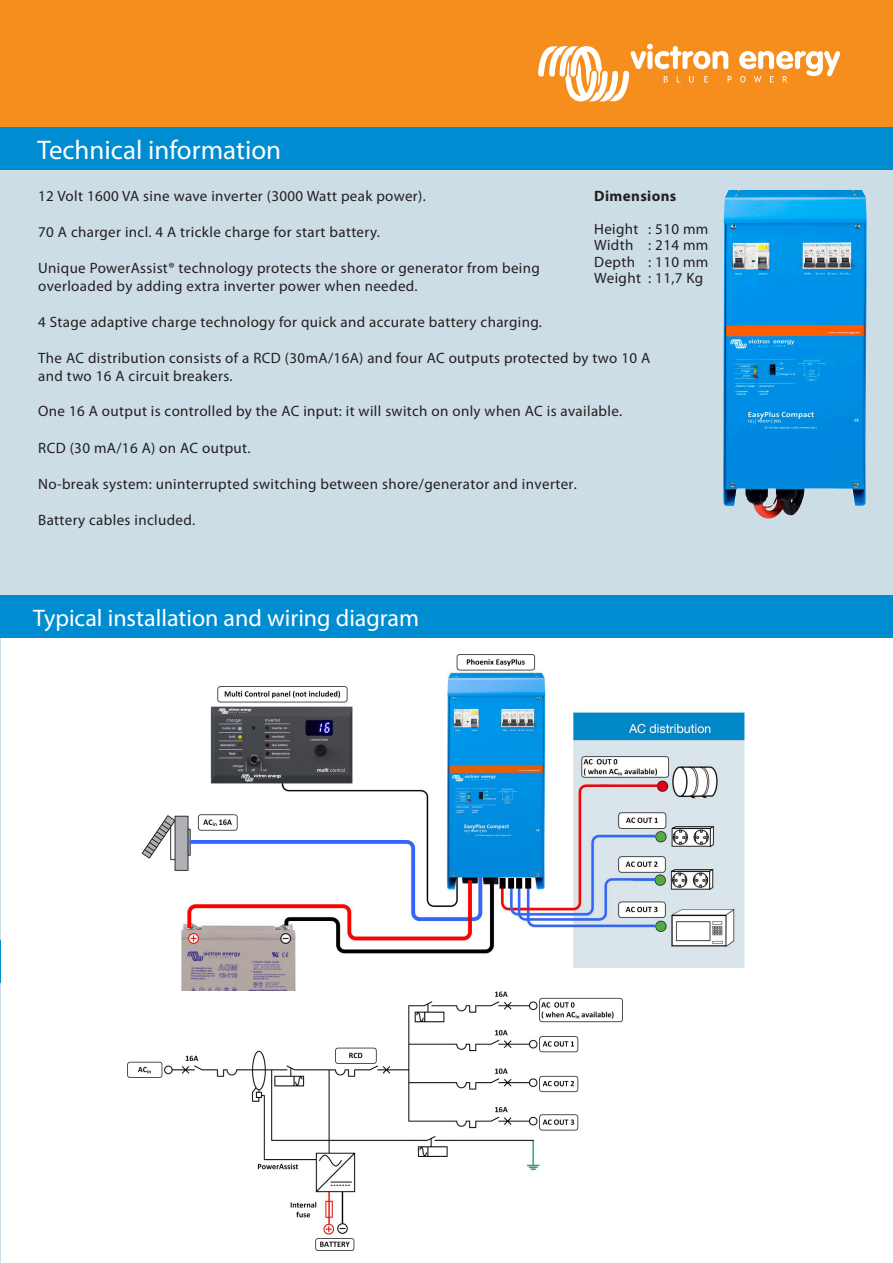
<style>
.page{position:relative;width:893px;height:1263px;background:#fff}
.page>*{position:absolute;margin:0;border:0;box-sizing:border-box;transform-origin:0 0}
.t1{font:27px "Myriad Pro";color:#fff}
.t2{font:24px "Myriad Pro";color:#fff}
.t3{font:15px/16.5px "Myriad Pro";letter-spacing:.025em;color:#231f20}
.t4{font:700 15px "Myriad Pro";letter-spacing:.025em;color:#231f20}
</style>
<div class="page">
<div style="left:0;top:0;width:893px;height:128px;background:#f68e1e"></div>
<div style="left:0;top:128px;width:893px;height:42px;background:#008cd0"></div>
<svg style="left:538px;top:43px;width:194px;height:59px"></svg>
<svg style="left:739px;top:51px;width:101px;height:32px"></svg>
<hr style="left:0;top:978px;width:1px;height:285px;background:#cddde6">
<div style="left:0;top:170px;width:893px;height:425px;background:#cddde6"></div>
<hr style="left:0;top:170px;width:1px;height:770px;background:#cddde6">
<img style="left:141px;top:654px;width:603px;height:337px">
<img style="left:723px;top:190px;width:144px;height:329px">
<img style="left:127px;top:991px;width:496px;height:259px">
<hr style="left:0;top:940px;width:1px;height:42px;background:#008cd0">
<div style="left:0;top:595px;width:893px;height:43px;background:#008cd0"></div>
<svg style="left:241px;top:774px;width:40px;height:8px"></svg>
<p class="t1" style="left:37px;top:133px;width:245px">Technical information</p>
<p class="t3" style="left:38px;top:187px;width:389px">12 Volt 1600 VA sine wave inverter (3000 Watt peak power).</p>
<p class="t3" style="left:38px;top:223px;width:343px">70 A charger incl. 4 A trickle charge for start battery.</p>
<p class="t3" style="left:38px;top:259px;width:503px">Unique PowerAssist® technology protects the shore or generator from being</p>
<p class="t3" style="left:38px;top:277px;width:381px">overloaded by adding extra inverter power when needed.</p>
<p class="t3" style="left:38px;top:313px;width:505px">4 Stage adaptive charge technology for quick and accurate battery charging.</p>
<p class="t3" style="left:38px;top:349px;width:613px;line-height:18px">The AC distribution consists of a RCD (30mA/16A) and four AC outputs protected by two 10 A and two 16 A circuit breakers.</p>
<p class="t3" style="left:38px;top:403px;width:586px">One 16 A output is controlled by the AC input: it will switch on only when AC is available.</p>
<p class="t3" style="left:38px;top:439px;width:214px">RCD (30 mA/16 A) on AC output.</p>
<p class="t3" style="left:38px;top:475px;width:540px">No-break system: uninterrupted switching between shore/generator and inverter.</p>
<p class="t3" style="left:38px;top:511px;width:159px">Battery cables included.</p>
<p class="t4" style="left:594px;top:186px;width:84px">Dimensions</p>
<p class="t3" style="left:594px;top:220px;width:116px">Height : 510 mm<br>Width : 214 mm</p>
<p class="t3" style="left:594px;top:253px;width:116px">Depth : 110 mm<br>Weight : 11,7 Kg</p>
<p class="t2" style="left:33px;top:603px;width:387px">Typical installation and wiring diagram</p>
</div>
